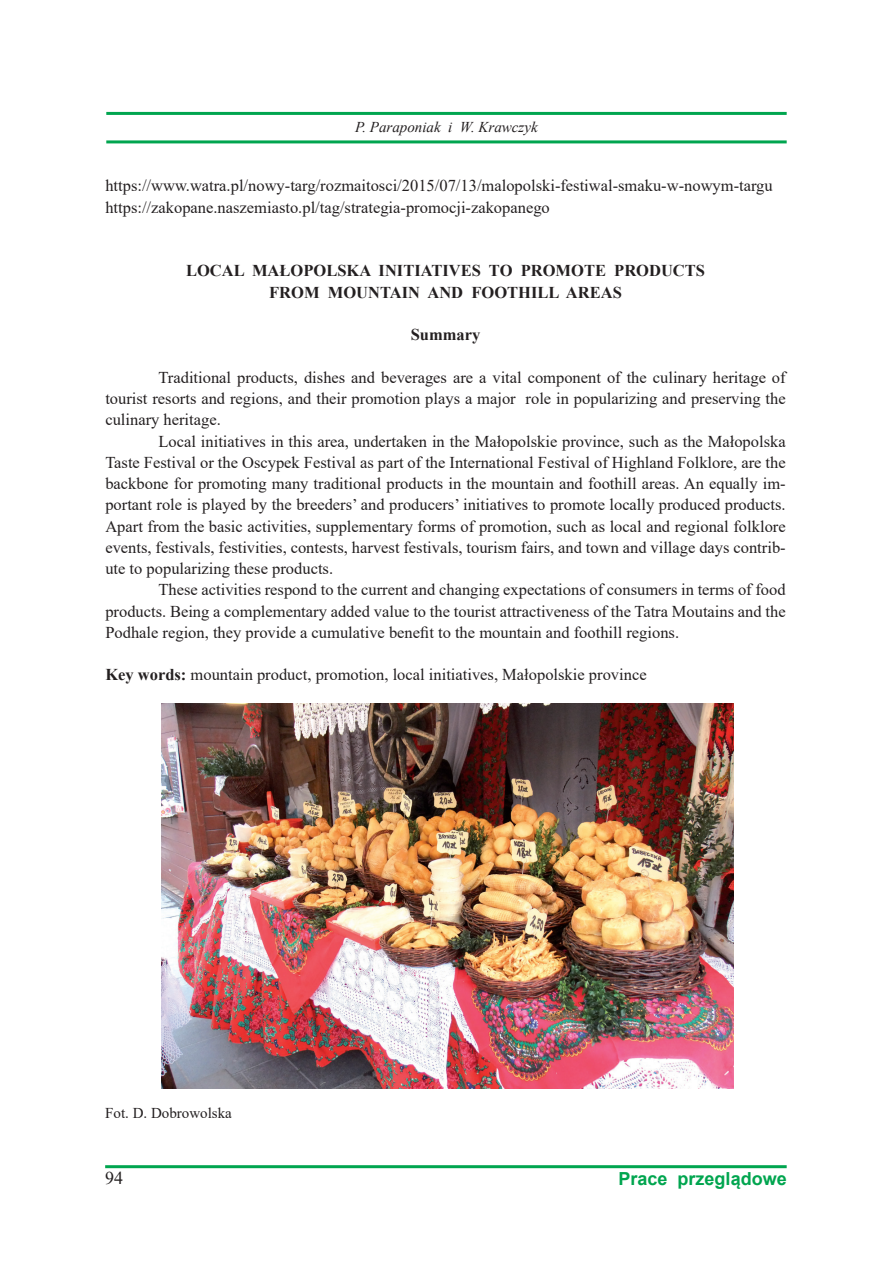
<style>
.page{position:relative;width:893px;height:1263px;background:#fff}
.page>*{position:absolute;margin:0;border:0;box-sizing:border-box;transform-origin:0 0}
.t1{font:700 18px "Arial";color:#00a54f}
.t2{font:18px "Times New Roman";color:#231f20}
.t3{font:16.5px/21.3px "Times New Roman";color:#231f20;text-align:justify}
.t4{font:700 16.5px "Times New Roman";color:#231f20}
.t5{font:italic 15px "Times New Roman";color:#231f20}
.t6{font:15px "Times New Roman";color:#231f20}
.s1{font-weight:700}
</style>
<div class="page">
<hr style="left:106px;top:112px;width:681px;height:3px;background:#00a54f">
<hr style="left:106px;top:140px;width:681px;height:3px;background:#00a54f">
<hr style="left:105px;top:1165px;width:682px;height:3px;background:#00a54f">
<img style="left:161px;top:704px;width:572px;height:384px">
<p class="t5" style="left:355px;top:117px;width:184px">P. Paraponiak i W. Krawczyk</p>
<p class="t3" style="left:105px;top:175px;width:669px">https://www.watra.pl/nowy-targ/rozmaitosci/2015/07/13/malopolski-festiwal-smaku-w-nowym-targu</p>
<p class="t3" style="left:105px;top:196px;width:446px">https://zakopane.naszemiasto.pl/tag/strategia-promocji-zakopanego</p>
<p class="t4" style="left:186px;top:259px;width:520px">LOCAL MAŁOPOLSKA INITIATIVES TO PROMOTE PRODUCTS</p>
<p class="t4" style="left:269px;top:280px;width:354px">FROM MOUNTAIN AND FOOTHILL AREAS</p>
<p class="t4" style="left:411px;top:323px;width:71px">Summary</p>
<p class="t3" style="left:105px;top:366px;width:682px;text-indent:53px">Traditional products, dishes and beverages are a vital component of the culinary heritage of tourist resorts and regions, and their promotion plays a major role in popularizing and preserving the culinary heritage.</p>
<p class="t3" style="left:105px;top:430px;width:682px;text-indent:53px">Local initiatives in this area, undertaken in the Małopolskie province, such as the Małopolska Taste Festival or the Oscypek Festival as part of the International Festival of Highland Folklore, are the backbone for promoting many traditional products in the mountain and foothill areas. An equally im&shy;portant role is played by the breeders’ and producers’ initiatives to promote locally produced products.<br>Apart from the basic activities, supplementary forms of promotion, such as local and regional folklore events, festivals, festivities, contests, harvest festivals, tourism fairs, and town and village days contrib&shy;ute to popularizing these products.</p>
<p class="t3" style="left:105px;top:579px;width:682px;text-indent:53px">These activities respond to the current and changing expectations of consumers in terms of food products. Being a complementary added value to the tourist attractiveness of the Tatra Moutains and the Podhale region, they provide a cumulative benefit to the mountain and foothill regions.</p>
<p class="t3" style="left:105px;top:664px;width:543px"><span class="s1">Key words:</span> mountain product, promotion, local initiatives, Małopolskie province</p>
<p class="t6" style="left:105px;top:1102px;width:128px">Fot. D. Dobrowolska</p>
<p class="t2" style="left:105px;top:1165px;width:19px">94</p>
<p class="t1" style="left:619px;top:1166px;width:170px">Prace przeglądowe</p>
</div>
